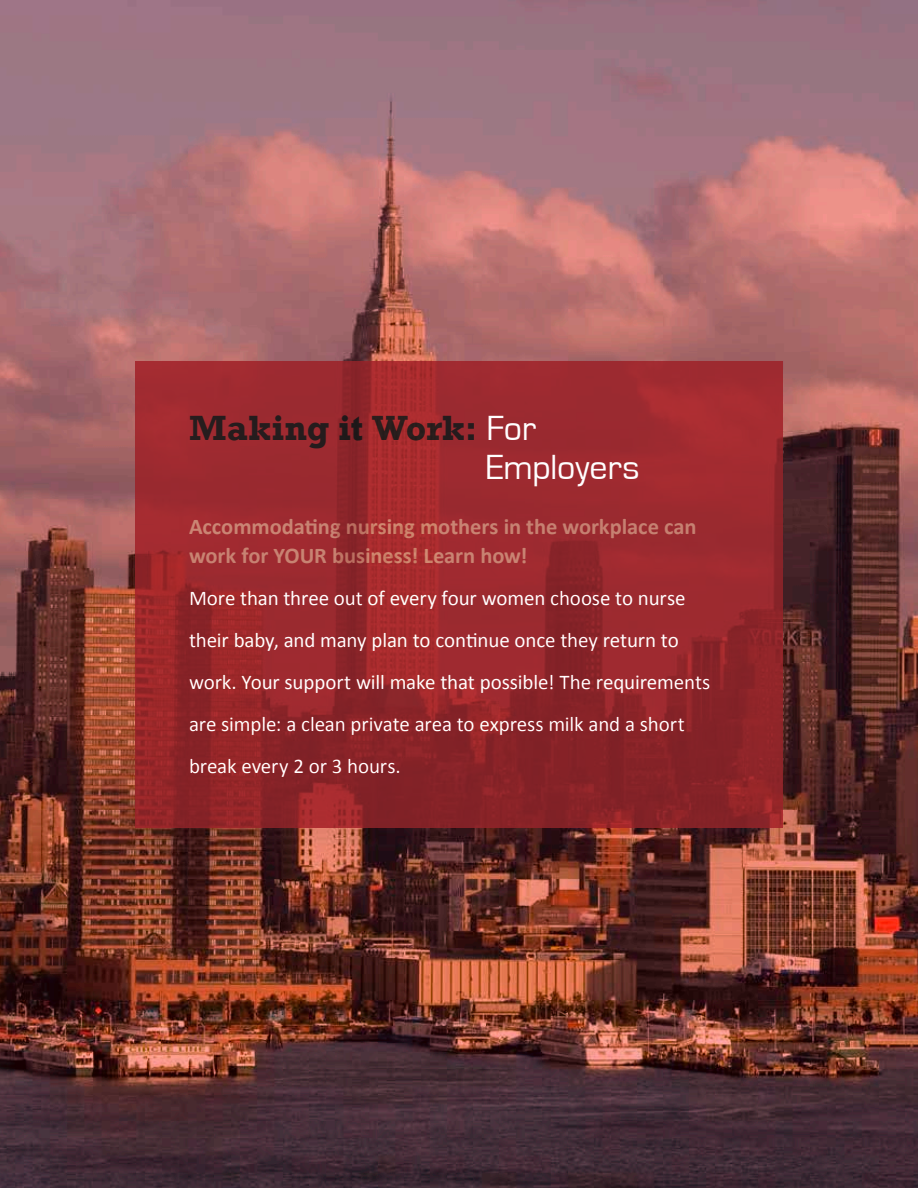
<style>
.page{position:relative;width:918px;height:1188px;background:#fff}
.page>*{position:absolute;margin:0;border:0;box-sizing:border-box;transform-origin:0 0}
.t1{font:700 36px "Rockwell";color:#231f20}
.t2{font:36px "Eurostile";letter-spacing:-.005em;color:#fff}
.t3{font:700 22.5px/28.8px "Calibri";letter-spacing:-.005em;color:#c38b7b}
.t4{font:21px/42px "Calibri";letter-spacing:-.01em;color:#fff}
.s1{font-family:"Eurostile";font-weight:400;color:#fff}
</style>
<div class="page">
<img style="left:0;top:0;width:918px;height:1188px">
<svg style="left:135px;top:361px;width:648px;height:466px;background:#97272c"></svg>
<h1 class="t1" style="left:189px;top:406px;width:349px">Making it Work: <span class="s1">For</span></h1>
<h1 class="t2" style="left:486px;top:447px;width:155px">Employers</h1>
<p class="t3" style="left:189px;top:513px;width:509px">Accommodating nursing mothers in the workplace can work for YOUR business! Learn how!</p>
<p class="t4" style="left:189px;top:577px;width:523px">More than three out of every four women choose to nurse their baby, and many plan to continue once they return to work. Your support will make that possible! The requirements are simple: a clean private area to express milk and a short break every 2 or 3 hours.</p>
</div>
